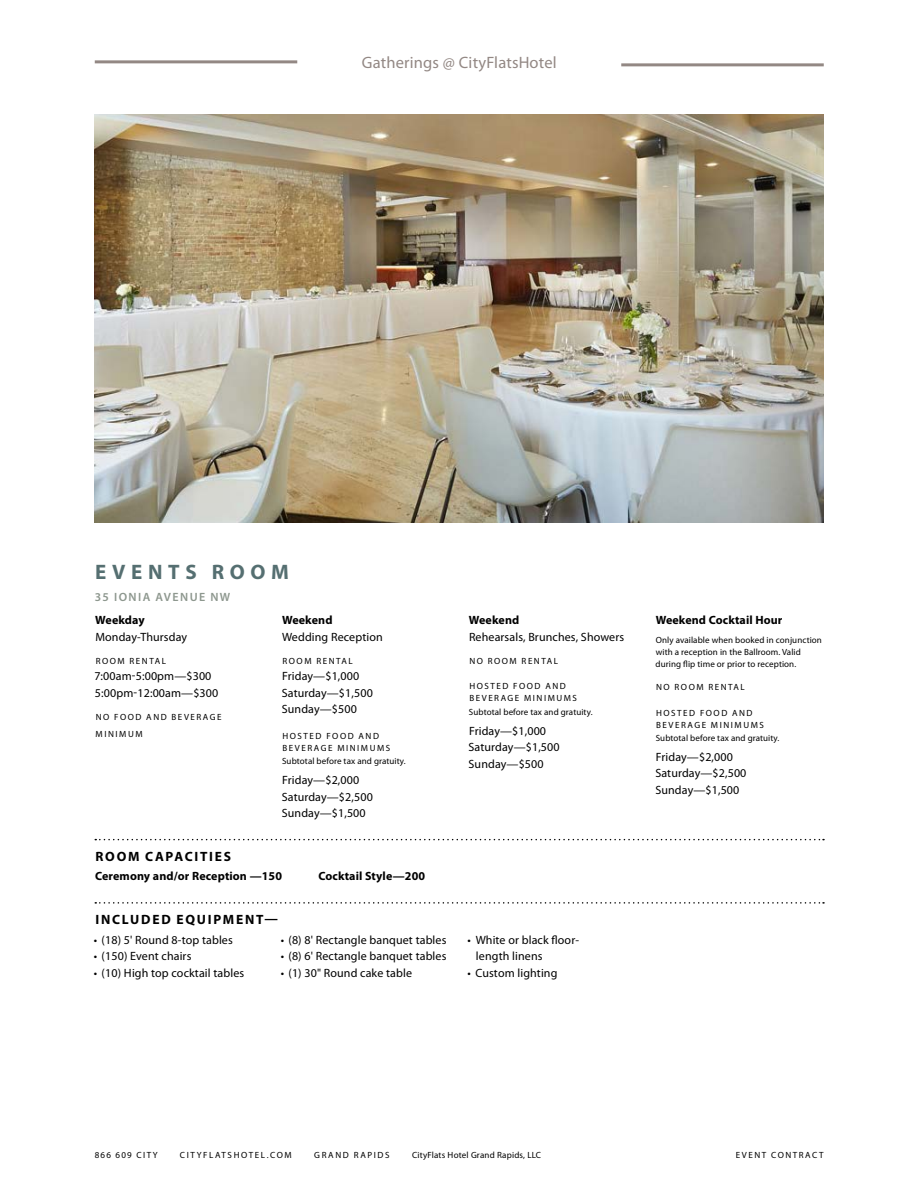
<style>
.page{position:relative;width:918px;height:1188px;background:#fff}
.page>*{position:absolute;margin:0;border:0;box-sizing:border-box;transform-origin:0 0}
.t1{font:700 21px "Myriad Pro";letter-spacing:.27em;color:#556f71}
.t2{font:16.5px "Myriad Pro";letter-spacing:.01em;color:#938884}
.t3{font:700 13.5px "Myriad Pro";letter-spacing:.13em;color:#000}
.t4{font:12px/16.5px "Myriad Pro";letter-spacing:.01em;color:#000}
.t5{font:700 12px "Myriad Pro";letter-spacing:.01em;color:#000}
.t6{font:600 12px "Myriad Pro";letter-spacing:.12em;color:#8d978e}
.t7{font:9px/12px "Myriad Pro";letter-spacing:.01em;color:#000}
.t8{font:9px/12px "Myriad Pro";letter-spacing:.17em;color:#000}
.t9{font:9px "Myriad Pro";letter-spacing:.18em;color:#000}
.t10{font:9px "Myriad Pro";letter-spacing:.03em;color:#000}
.t11{font:9px "Myriad Pro";letter-spacing:.14em;color:#000}
</style>
<div class="page">
<hr style="left:95px;top:60px;width:202px;height:3px;background:#938884">
<hr style="left:621px;top:63px;width:203px;height:3px;background:#938884">
<svg style="left:95px;top:839px;width:729px;height:1px"></svg>
<svg style="left:95px;top:902px;width:729px;height:2px"></svg>
<img style="left:94px;top:115px;width:730px;height:408px">
<h2 class="t2" style="left:362px;top:54px;width:196px">Gatherings @ CityFlatsHotel</h2>
<h1 class="t1" style="left:95px;top:560px;width:195px">EVENTS ROOM</h1>
<p class="t6" style="left:95px;top:589px;width:137px">35 IONIA AVENUE NW</p>
<p class="t5" style="left:95px;top:613px;width:51px">Weekday</p>
<p class="t4" style="left:95px;top:629px;width:93px">Monday-Thursday</p>
<p class="t8" style="left:96px;top:655px;width:72px">ROOM RENTAL</p>
<p class="t4" style="left:94px;top:668px;width:126px">7:00am-5:00pm—$300<br>5:00pm-12:00am—$300</p>
<p class="t8" style="left:96px;top:709px;width:127px;line-height:16.5px">NO FOOD AND BEVERAGE<br>MINIMUM</p>
<p class="t5" style="left:282px;top:613px;width:52px">Weekend</p>
<p class="t4" style="left:282px;top:629px;width:102px">Wedding Reception</p>
<p class="t8" style="left:283px;top:655px;width:72px">ROOM RENTAL</p>
<p class="t4" style="left:282px;top:668px;width:93px">Friday—$1,000<br>Saturday—$1,500<br>Sunday—$500</p>
<p class="t8" style="left:283px;top:730px;width:109px">HOSTED FOOD AND<br>BEVERAGE MINIMUMS</p>
<p class="t7" style="left:282px;top:756px;width:125px">Subtotal before tax and gratuity.</p>
<p class="t4" style="left:282px;top:772px;width:93px">Friday—$2,000<br>Saturday—$2,500<br>Sunday—$1,500</p>
<p class="t3" style="left:96px;top:849px;width:137px">ROOM CAPACITIES</p>
<p class="t5" style="left:95px;top:870px;width:188px">Ceremony and/or Reception —150</p>
<p class="t5" style="left:319px;top:870px;width:108px">Cocktail Style—200</p>
<p class="t3" style="left:96px;top:912px;width:184px">INCLUDED EQUIPMENT—</p>
<p class="t4" style="left:94px;top:932px;width:140px">• (18) 5' Round 8-top tables</p>
<p class="t4" style="left:94px;top:948px;width:99px">• (150) Event chairs</p>
<p class="t4" style="left:94px;top:965px;width:152px">• (10) High top cocktail tables</p>
<p class="t4" style="left:281px;top:932px;width:167px">• (8) 8' Rectangle banquet tables</p>
<p class="t4" style="left:281px;top:948px;width:167px">• (8) 6' Rectangle banquet tables</p>
<p class="t4" style="left:281px;top:965px;width:133px">• (1) 30" Round cake table</p>
<p class="t5" style="left:469px;top:613px;width:52px">Weekend</p>
<p class="t4" style="left:469px;top:629px;width:157px">Rehearsals, Brunches, Showers</p>
<p class="t8" style="left:469px;top:655px;width:90px">NO ROOM RENTAL</p>
<p class="t8" style="left:469px;top:681px;width:109px">HOSTED FOOD AND<br>BEVERAGE MINIMUMS</p>
<p class="t7" style="left:469px;top:706px;width:125px">Subtotal before tax and gratuity.</p>
<p class="t4" style="left:469px;top:723px;width:93px">Friday—$1,000<br>Saturday—$1,500<br>Sunday—$500</p>
<p class="t4" style="left:476px;top:932px;width:105px;text-indent:-8px">• White or black floor&shy;length linens</p>
<p class="t4" style="left:468px;top:965px;width:91px">• Custom lighting</p>
<p class="t5" style="left:656px;top:613px;width:128px">Weekend Cocktail Hour</p>
<p class="t7" style="left:656px;top:634px;width:168px">Only available when booked in conjunction with a reception in the Ballroom. Valid during flip time or prior to reception.</p>
<p class="t8" style="left:656px;top:681px;width:90px">NO ROOM RENTAL</p>
<p class="t8" style="left:656px;top:707px;width:109px">HOSTED FOOD AND<br>BEVERAGE MINIMUMS</p>
<p class="t7" style="left:656px;top:732px;width:125px">Subtotal before tax and gratuity.</p>
<p class="t4" style="left:655px;top:749px;width:93px">Friday—$2,000<br>Saturday—$2,500<br>Sunday—$1,500</p>
<p class="t11" style="left:95px;top:1150px;width:64px">866 609 CITY</p>
<p class="t9" style="left:180px;top:1150px;width:113px">CITYFLATSHOTEL.COM</p>
<p class="t9" style="left:314px;top:1150px;width:77px">GRAND RAPIDS</p>
<p class="t10" style="left:412px;top:1150px;width:130px">CityFlats Hotel Grand Rapids, LLC</p>
<p class="t8" style="left:736px;top:1149px;width:89px">EVENT CONTRACT</p>
</div>
